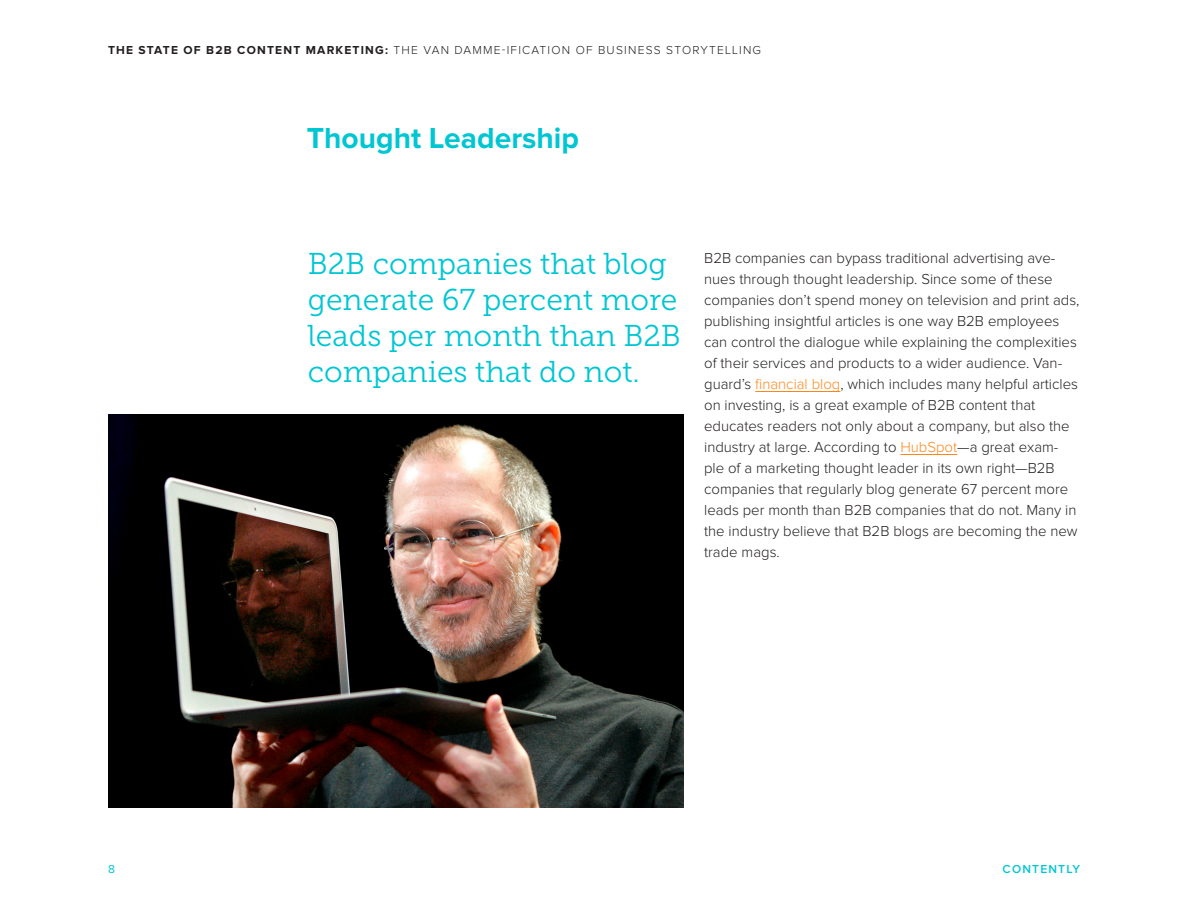
<style>
.page{position:relative;width:1188px;height:918px;background:#fff}
.page>*{position:absolute;margin:0;border:0;box-sizing:border-box;transform-origin:0 0}
.Headers{font:30px/36px "Museo Slab 300";color:#00c6d4}
.Headers-2{font:700 30px "Proxima Nova";color:#00c6d4}
.Body_text{font:300 15px/21px "Proxima Nova";color:#231f20}
.t1{font:300 12px "Proxima Nova";letter-spacing:.1em;color:#231f20}
.t2{font:600 12px "Proxima Nova";letter-spacing:.1em;color:#00c6d4}
.t3{font:12px "Proxima Nova";color:#00c6d4}
.s1{font-weight:700}
.s2{color:#ff8617}
</style>
<div class="page">
<hr style="left:755px;top:391px;width:85px;height:1px;background:#ff8617">
<hr style="left:900px;top:454px;width:57px;height:1px;background:#ff8617">
<img style="left:108px;top:415px;width:576px;height:392px">
<p class="t1" style="left:108px;top:45px;width:655px"><span class="s1">THE STATE OF B2B CONTENT MARKETING:</span> THE VAN DAMME-IFICATION OF BUSINESS STORYTELLING</p>
<p class="t3" style="left:108px;top:863px;width:8px">8</p>
<p class="Headers-2" style="left:307px;top:120px;width:274px">Thought Leadership</p>
<p class="Headers" style="left:308px;top:246px;width:375px">B2B companies that blog generate 67 percent more leads per month than B2B companies that do not.</p>
<p class="Body_text" style="left:704px;top:249px;width:377px">B2B companies can bypass traditional advertising ave&shy;nues through thought leadership. Since some of these companies don’t spend money on television and print ads, publishing insightful articles is one way B2B employees can control the dialogue while explaining the complexities of their services and products to a wider audience. Van&shy;guard’s <span class="s2">financial blog</span>, which includes many helpful articles on investing, is a great example of B2B content that educates readers not only about a company, but also the industry at large. According to <span class="s2">HubSpot</span>—a great exam&shy;ple of a marketing thought leader in its own right—B2B companies that regularly blog generate 67 percent more leads per month than B2B companies that do not. Many in the industry believe that B2B blogs are becoming the new trade mags.</p>
<p class="t2" style="left:1003px;top:863px;width:79px">CONTENTLY</p>
</div>
